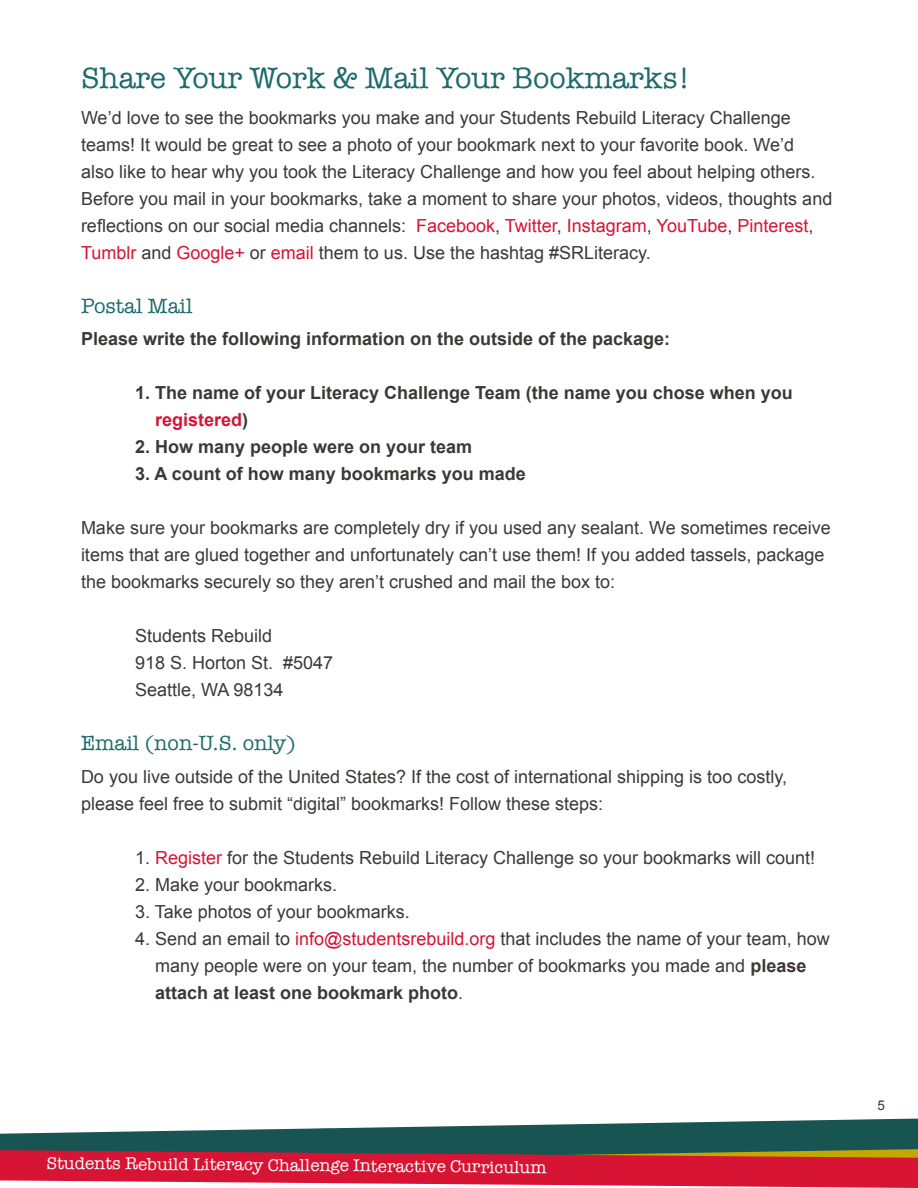
<style>
.page{position:relative;width:918px;height:1188px;background:#fff}
.page>*{position:absolute;margin:0;border:0;box-sizing:border-box;transform-origin:0 0}
.t1{font:30px "American Typewriter";color:#1f6a6c}
.t2{font:21px "American Typewriter";color:#1f6a6c}
.t3{font:18px/27px "Arial";color:#3d3837}
.t4{font:700 18px/27px "Arial";color:#3d3837}
.t5{font:17.4px "American Typewriter";color:#fff}
.t6{font:13.5px "Arial";color:#3d3837}
.s1{color:#d71433}
.s2{font-weight:700}
</style>
<div class="page">
<svg style="left:0;top:1119px;width:918px;height:69px;background:#93545d"></svg>
<h1 class="t1" style="left:81px;top:55px;width:611px">Share Your Work &amp; Mail Your Bookmarks!</h1>
<p class="t3" style="left:81px;top:104px;width:753px">We’d love to see the bookmarks you make and your Students Rebuild Literacy Challenge teams! It would be great to see a photo of your bookmark next to your favorite book. We’d<br>also like to hear why you took the Literacy Challenge and how you feel about helping others.<br>Before you mail in your bookmarks, take a moment to share your photos, videos, thoughts and reflections on our social media channels: <span class="s1">Facebook</span>, <span class="s1">Twitter</span>, <span class="s1">Instagram</span>, <span class="s1">YouTube</span>, <span class="s1">Pinterest</span>, <span class="s1">Tumblr</span> and <span class="s1">Google+</span> or <span class="s1">email</span> them to us. Use the hashtag #SRLiteracy.</p>
<p class="t2" style="left:81px;top:290px;width:113px">Postal Mail</p>
<p class="t4" style="left:81px;top:326px;width:591px">Please write the following information on the outside of the package:</p>
<p class="t4" style="left:155px;top:380px;width:639px;text-indent:-20px">1. The name of your Literacy Challenge Team (the name you chose when you <span class="s1">registered</span>)</p>
<p class="t4" style="left:135px;top:434px;width:339px">2. How many people were on your team</p>
<p class="t4" style="left:135px;top:461px;width:392px">3. A count of how many bookmarks you made</p>
<p class="t3" style="left:81px;top:515px;width:751px">Make sure your bookmarks are completely dry if you used any sealant. We sometimes receive items that are glued together and unfortunately can’t use them! If you added tassels, package the bookmarks securely so they aren’t crushed and mail the box to:</p>
<p class="t3" style="left:135px;top:623px;width:200px">Students Rebuild<br>918 S. Horton St. #5047<br>Seattle, WA 98134</p>
<p class="t2" style="left:81px;top:727px;width:216px">Email (non-U.S. only)</p>
<p class="t3" style="left:81px;top:763px;width:708px">Do you live outside of the United States? If the cost of international shipping is too costly, please feel free to submit “digital” bookmarks! Follow these steps:</p>
<p class="t3" style="left:135px;top:844px;width:682px">1. <span class="s1">Register</span> for the Students Rebuild Literacy Challenge so your bookmarks will count!</p>
<p class="t3" style="left:135px;top:871px;width:204px">2. Make your bookmarks.</p>
<p class="t3" style="left:135px;top:898px;width:276px">3. Take photos of your bookmarks.</p>
<p class="t3" style="left:155px;top:925px;width:676px;text-indent:-20px">4. Send an email to <span class="s1">info@studentsrebuild.org</span> that includes the name of your team, how many people were on your team, the number of bookmarks you made and <span class="s2">please attach at least one bookmark photo</span>.</p>
<p class="t5" style="left:47px;top:1147px;width:501px;rotate:1deg">Students Rebuild Literacy Challenge Interactive Curriculum</p>
<p class="t6" style="left:878px;top:1096px;width:9px">5</p>
</div>
